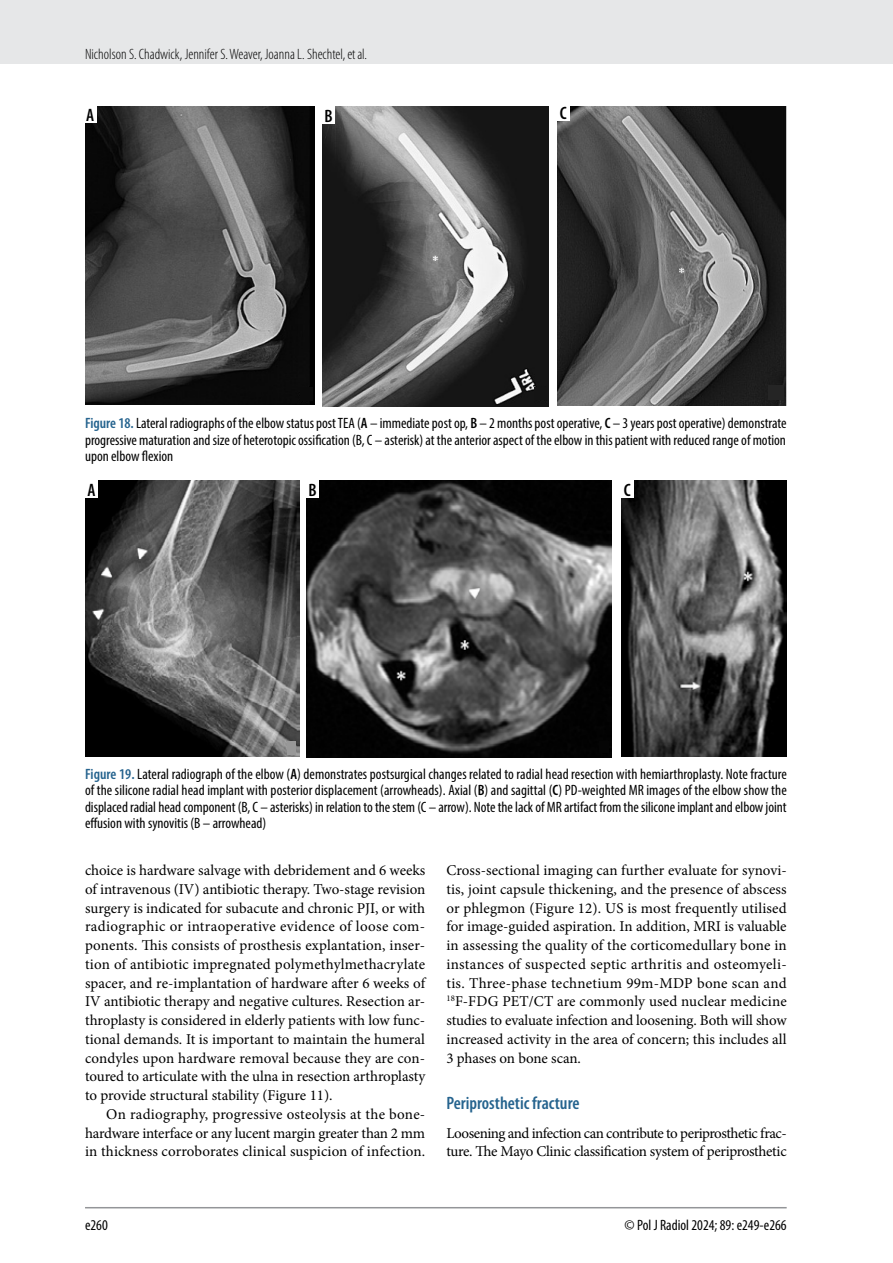
<style>
.page{position:relative;width:893px;height:1263px;background:#fff}
.page>*{position:absolute;margin:0;border:0;box-sizing:border-box;transform-origin:0 0}
.t1{font:600 condensed 18px "Myriad Pro";color:#25638e}
.t2{font:600 condensed 18px "Myriad Pro";color:#000}
.t3{font:15px/18.8px "Minion Pro";letter-spacing:-.01em;color:#000;text-align:justify}
.t4{font:condensed 15px/16.5px "Myriad Pro";color:#000;text-align:justify}
.t5{font:15px/18.8px "Minion Pro";letter-spacing:-.03em;color:#000}
.t6{font:300 condensed 15px "Myriad Pro";color:#000}
.s1{font-weight:600;color:#25638e}
.s2{font-weight:600}
</style>
<div class="page">
<div style="left:0;top:0;width:893px;height:64px;background:#e6e7e8"></div>
<hr style="left:85px;top:1207px;width:702px;height:1px;background:#939598">
<img style="left:85px;top:106px;width:229px;height:299px">
<img style="left:323px;top:106px;width:226px;height:300px">
<img style="left:557px;top:106px;width:230px;height:299px">
<img style="left:85px;top:481px;width:215px;height:276px">
<img style="left:307px;top:481px;width:305px;height:276px">
<img style="left:621px;top:481px;width:166px;height:275px">
<div style="left:84px;top:106px;width:13px;height:17px;background:#fff"></div>
<div style="left:322px;top:106px;width:13px;height:17px;background:#fff"></div>
<div style="left:557px;top:103px;width:13px;height:17px;background:#fff"></div>
<div style="left:85px;top:480px;width:13px;height:17px;background:#fff"></div>
<div style="left:306px;top:480px;width:13px;height:17px;background:#fff"></div>
<div style="left:621px;top:480px;width:13px;height:17px;background:#fff"></div>
<div style="left:300px;top:388px;width:13px;height:13px;background:#0b0b0b"></div>
<div style="left:534px;top:388px;width:13px;height:12px;background:#141414"></div>
<div style="left:768px;top:385px;width:15px;height:15px;background:#252525"></div>
<div style="left:287px;top:741px;width:9px;height:14px;background:#989898"></div>
<div style="left:600px;top:741px;width:9px;height:12px;background:#050505"></div>
<div style="left:770px;top:738px;width:17px;height:17px;background:#000"></div>
<p class="t6" style="left:85px;top:45px;width:283px">Nicholson S. Chadwick, Jennifer S. Weaver, Joanna L. Shechtel, et al.</p>
<p class="t2" style="left:86px;top:104px;width:10px">A</p>
<p class="t2" style="left:324px;top:104px;width:10px">B</p>
<p class="t2" style="left:560px;top:102px;width:8px">C</p>
<p class="t4" style="left:85px;top:415px;width:703px"><span class="s1">Figure 18.</span> Lateral radiographs of the elbow status post TEA (<span class="s2">A</span> – immediate post op, <span class="s2">B</span> – 2 months post operative, <span class="s2">C</span> – 3 years post operative) demonstrate progressive maturation and size of heterotopic ossification (B, C – asterisk) at the anterior aspect of the elbow in this patient with reduced range of motion upon elbow flexion</p>
<p class="t2" style="left:87px;top:478px;width:10px">A</p>
<p class="t2" style="left:308px;top:478px;width:10px">B</p>
<p class="t2" style="left:624px;top:478px;width:8px">C</p>
<p class="t4" style="left:85px;top:765px;width:703px"><span class="s1">Figure 19.</span> Lateral radiograph of the elbow (<span class="s2">A</span>) demonstrates postsurgical changes related to radial head resection with hemiarthroplasty. Note fracture of the silicone radial head implant with posterior displacement (arrowheads). Axial (<span class="s2">B</span>) and sagittal (<span class="s2">C</span>) PD-weighted MR images of the elbow show the displaced radial head component (B, C – asterisks) in relation to the stem (C – arrow). Note the lack of MR artifact from the silicone implant and elbow joint effusion with synovitis (B – arrowhead)</p>
<p class="t3" style="left:85px;top:861px;width:342px">choice is hardware salvage with debridement and 6 weeks of intravenous (IV) antibiotic therapy. Two-stage revision surgery is indicated for subacute and chronic PJI, or with radiographic or intraoperative evidence of loose com&shy;ponents. This consists of prosthesis explantation, inser&shy;tion of antibiotic impregnated polymethylmethacrylate spacer, and re-implantation of hardware after 6 weeks of IV antibiotic therapy and negative cultures. Resection ar&shy;throplasty is considered in elderly patients with low func&shy;tional demands. It is important to maintain the humeral condyles upon hardware removal because they are con&shy;toured to articulate with the ulna in resection arthroplasty to provide structural stability (Figure 11).</p>
<p class="t3" style="left:85px;top:1105px;width:342px;text-indent:21px">On radiography, progressive osteolysis at the bone&shy;hardware interface or any lucent margin greater than 2 mm in thickness corroborates clinical suspicion of infection.</p>
<p class="t3" style="left:446px;top:861px;width:342px">Cross-sectional imaging can further evaluate for synovi&shy;tis, joint capsule thickening, and the presence of abscess or phlegmon (Figure 12). US is most frequently utilised for image-guided aspiration. In addition, MRI is valuable in assessing the quality of the corticomedullary bone in instances of suspected septic arthritis and osteomyeli&shy;tis. Three-phase technetium 99m-MDP bone scan and <sup>18</sup>F-FDG PET/CT are commonly used nuclear medicine studies to evaluate infection and loosening. Both will show increased activity in the area of concern; this includes all 3 phases on bone scan.</p>
<p class="t1" style="left:446px;top:1092px;width:135px">Periprosthetic fracture</p>
<p class="t5" style="left:446px;top:1123px;width:342px">Loosening and infection can contribute to periprosthetic frac&shy;ture. The Mayo Clinic classification system of periprosthetic</p>
<p class="t4" style="left:85px;top:1216px;width:24px">e260</p>
<p class="t4" style="left:625px;top:1216px;width:164px">© Pol J Radiol 2024; 89: e249-e266</p>
</div>
